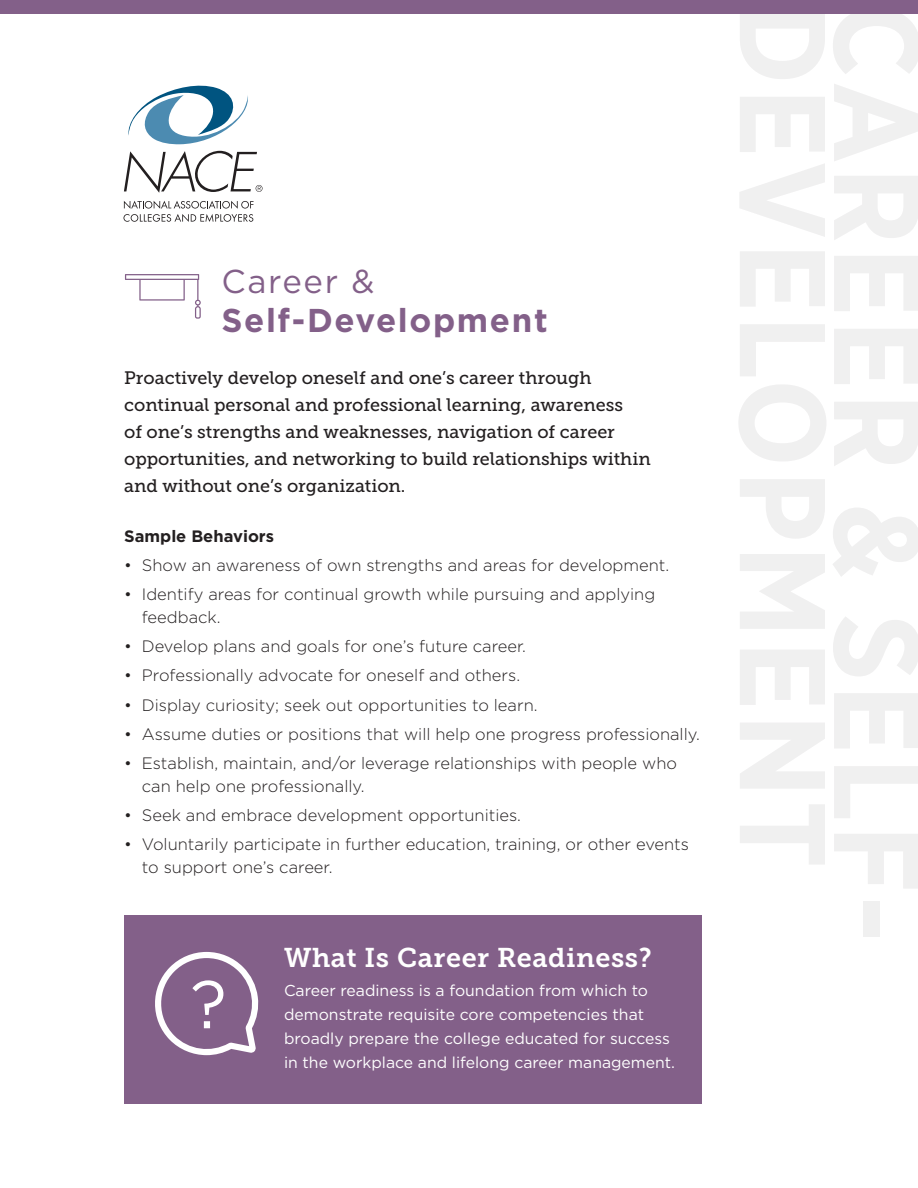
<style>
.page{position:relative;width:918px;height:1188px;background:#fff}
.page>*{position:absolute;margin:0;border:0;box-sizing:border-box;transform-origin:0 0}
.t1{font:700 33px/39px "Gotham";letter-spacing:.05em;color:#836089}
.t2{font:27px "Museo Slab 700";letter-spacing:.02em;color:#fff}
.t3{font:18px/27px "Museo Slab 500";color:#231f20}
.t4{font:300 16.5px/22.5px "Gotham";color:#231f20}
.t5{font:700 16.5px "Gotham";color:#231f20}
.t6{font:15.75px/24px "Gotham";color:#fff}
.s1{font-weight:400}
</style>
<div class="page">
<div style="left:0;top:0;width:918px;height:14px;background:#836089"></div>
<div style="left:125px;top:915px;width:577px;height:189px;background:#836089"></div>
<svg style="left:125px;top:274px;width:76px;height:45px"></svg>
<svg style="left:155px;top:952px;width:104px;height:103px"></svg>
<svg style="left:128px;top:85px;width:120px;height:59px"></svg>
<svg style="left:124px;top:151px;width:139px;height:42px"></svg>
<svg style="left:124px;top:201px;width:130px;height:21px"></svg>
<p class="t1" style="left:221px;top:262px;width:328px"><span class="s1">Career &amp;<br></span>Self-Development</p>
<p class="t3" style="left:124px;top:365px;width:528px">Proactively develop oneself and one’s career through continual personal and professional learning, awareness<br>of one’s strengths and weaknesses, navigation of career opportunities, and networking to build relationships within and without one’s organization.</p>
<p class="t5" style="left:124px;top:525px;width:151px">Sample Behaviors</p>
<p class="t4" style="left:124px;top:553px;width:547px">• Show an awareness of own strengths and areas for development.</p>
<p class="t4" style="left:142px;top:583px;width:515px;text-indent:-18px">• Identify areas for continual growth while pursuing and applying feedback.</p>
<p class="t4" style="left:124px;top:634px;width:403px">• Develop plans and goals for one’s future career.</p>
<p class="t4" style="left:124px;top:664px;width:398px">• Professionally advocate for oneself and others.</p>
<p class="t4" style="left:124px;top:693px;width:415px">• Display curiosity; seek out opportunities to learn.</p>
<p class="t4" style="left:124px;top:722px;width:577px">• Assume duties or positions that will help one progress professionally.</p>
<p class="t4" style="left:142px;top:751px;width:537px;text-indent:-18px">• Establish, maintain, and/or leverage relationships with people who can help one professionally.</p>
<p class="t4" style="left:124px;top:803px;width:398px">• Seek and embrace development opportunities.</p>
<p class="t4" style="left:142px;top:832px;width:549px;text-indent:-18px">• Voluntarily participate in further education, training, or other events to support one’s career.</p>
<p class="t2" style="left:284px;top:943px;width:369px">What Is Career Readiness?</p>
<p class="t6" style="left:284px;top:978px;width:393px">Career readiness is a foundation from which to demonstrate requisite core competencies that broadly prepare the college educated for success in the workplace and lifelong career management.</p>
</div>
